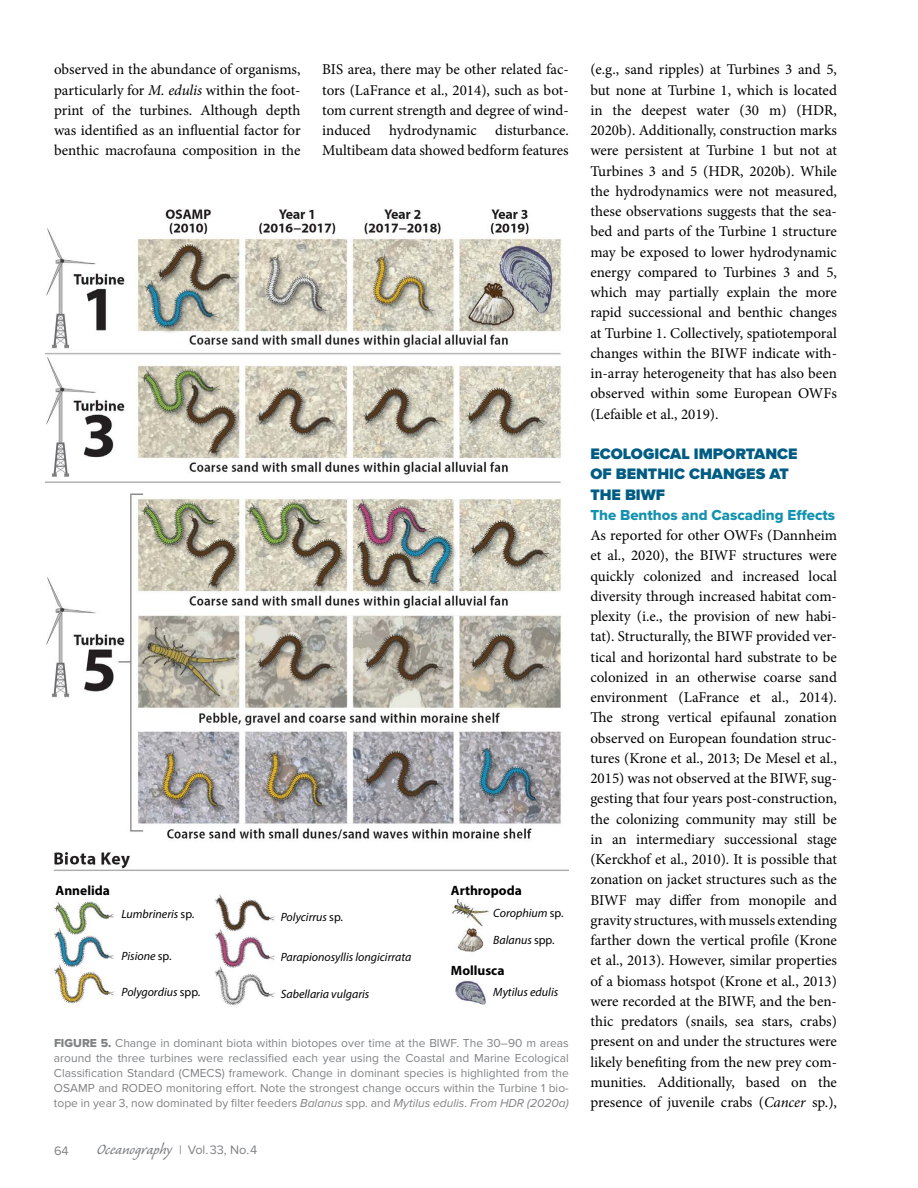
<style>
.page{position:relative;width:918px;height:1188px;background:#fff}
.page>*{position:absolute;margin:0;border:0;box-sizing:border-box;transform-origin:0 0}
.t1{font:18.75px "Caliban Std";color:#808285}
.t2{font:900 15.75px/20.2px "Proxima Nova";color:#005c83}
.t3{font:15px/20.2px "Minion Pro";color:#000;text-align:justify}
.t4{font:15px "Proxima Nova Extrabld";color:#1292af}
.t5{font:700 13.5px "Myriad Pro";color:#000}
.t6{font:12.75px "Proxima Nova";color:#808285}
.t7{font:12px/15px "Proxima Nova";color:#808285;text-align:justify}
.t8{font:italic 12px "Myriad Pro";color:#000}
.s1{font-style:italic}
.s2{font-style:normal}
.s3{font-family:"Proxima Nova Extrabld"}
.s4{font-family:"Proxima Nova";font-size:12.75px}
</style>
<div class="page">
<img style="left:54px;top:852px;width:515px;height:154px">
<div style="left:156px;top:835px;width:411px;height:29px;background:#fff"></div>
<img style="left:45px;top:209px;width:517px;height:631px">
<div style="left:36px;top:811px;width:79px;height:36px;background:#fff"></div>
<p class="t3" style="left:54px;top:59px;width:248px">observed in the abundance of organisms, particularly for <span class="s1">M. edulis</span> within the foot&shy;print of the turbines. Although depth was identified as an influential factor for benthic macrofauna composition in the</p>
<p class="t3" style="left:322px;top:59px;width:248px">BIS area, there may be other related fac&shy;tors (LaFrance et al., 2014), such as bot&shy;tom current strength and degree of wind&shy;induced hydrodynamic disturbance.<br>Multibeam data showed bedform features</p>
<p class="t3" style="left:590px;top:59px;width:248px">(e.g., sand ripples) at Turbines 3 and 5, but none at Turbine 1, which is located in the deepest water (30 m) (HDR, 2020b). Additionally, construction marks were persistent at Turbine 1 but not at Turbines 3 and 5 (HDR, 2020b). While the hydrodynamics were not measured, these observations suggests that the sea&shy;bed and parts of the Turbine 1 structure may be exposed to lower hydrodynamic energy compared to Turbines 3 and 5, which may partially explain the more rapid successional and benthic changes at Turbine 1. Collectively, spatiotemporal changes within the BIWF indicate with&shy;in-array heterogeneity that has also been observed within some European OWFs (Lefaible et al., 2019).</p>
<p class="t2" style="left:590px;top:444px;width:209px">ECOLOGICAL IMPORTANCE<br>OF BENTHIC CHANGES AT<br>THE BIWF</p>
<p class="t4" style="left:590px;top:504px;width:246px">The Benthos and Cascading Effects</p>
<p class="t3" style="left:590px;top:525px;width:248px">As reported for other OWFs (Dannheim et al., 2020), the BIWF structures were quickly colonized and increased local diversity through increased habitat com&shy;plexity (i.e., the provision of new habi&shy;tat). Structurally, the BIWF provided ver&shy;tical and horizontal hard substrate to be colonized in an otherwise coarse sand environment (LaFrance et al., 2014).<br>The strong vertical epifaunal zonation observed on European foundation struc&shy;tures (Krone et al., 2013; De Mesel et al., 2015) was not observed at the BIWF, sug&shy;gesting that four years post-construction, the colonizing community may still be in an intermediary successional stage (Kerckhof et al., 2010). It is possible that zonation on jacket structures such as the BIWF may differ from monopile and gravity structures, with mussels extending farther down the vertical profile (Krone et al., 2013). However, similar properties of a biomass hotspot (Krone et al., 2013) were recorded at the BIWF, and the ben&shy;thic predators (snails, sea stars, crabs) present on and under the structures were likely benefiting from the new prey com&shy;munities. Additionally, based on the presence of juvenile crabs (<span class="s1">Cancer</span> sp.),</p>
<p class="t5" style="left:56px;top:881px;width:56px">Annelida</p>
<p class="t5" style="left:451px;top:881px;width:72px">Arthropoda</p>
<p class="t8" style="left:122px;top:907px;width:74px">Lumbrineris <span class="s2">sp.</span></p>
<p class="t8" style="left:281px;top:910px;width:64px">Polycirrus <span class="s2">sp.</span></p>
<p class="t8" style="left:493px;top:905px;width:72px">Corophium <span class="s2">sp</span>.</p>
<p class="t8" style="left:122px;top:948px;width:51px">Pisione <span class="s2">sp.</span></p>
<p class="t8" style="left:281px;top:949px;width:132px">Parapionosyllis longicirrata</p>
<p class="t8" style="left:493px;top:933px;width:63px">Balanus <span class="s2">spp</span>.</p>
<p class="t5" style="left:451px;top:962px;width:55px">Mollusca</p>
<p class="t8" style="left:122px;top:985px;width:81px">Polygordius <span class="s2">spp</span>.</p>
<p class="t8" style="left:281px;top:986px;width:90px">Sabellaria vulgaris</p>
<p class="t8" style="left:493px;top:985px;width:66px">Mytilus edulis</p>
<p class="t7" style="left:54px;top:1036px;width:516px"><span class="s3">FIGURE 5.</span> Change in dominant biota within biotopes over time at the BIWF. The 30–90 m areas around the three turbines were reclassified each year using the Coastal and Marine Ecological Classification Standard (CMECS) framework. Change in dominant species is highlighted from the OSAMP and RODEO monitoring effort. Note the strongest change occurs within the Turbine 1 bio&shy;tope in year 3, now dominated by filter feeders <span class="s1">Balanus</span> spp. and <span class="s1">Mytilus edulis</span>. <span class="s1">From HDR (2020a)</span></p>
<p class="t6" style="left:54px;top:1143px;width:16px">64</p>
<p class="t1" style="left:97px;top:1140px;width:162px">Oceanography <span class="s4">| Vol.33, No.4</span></p>
</div>
